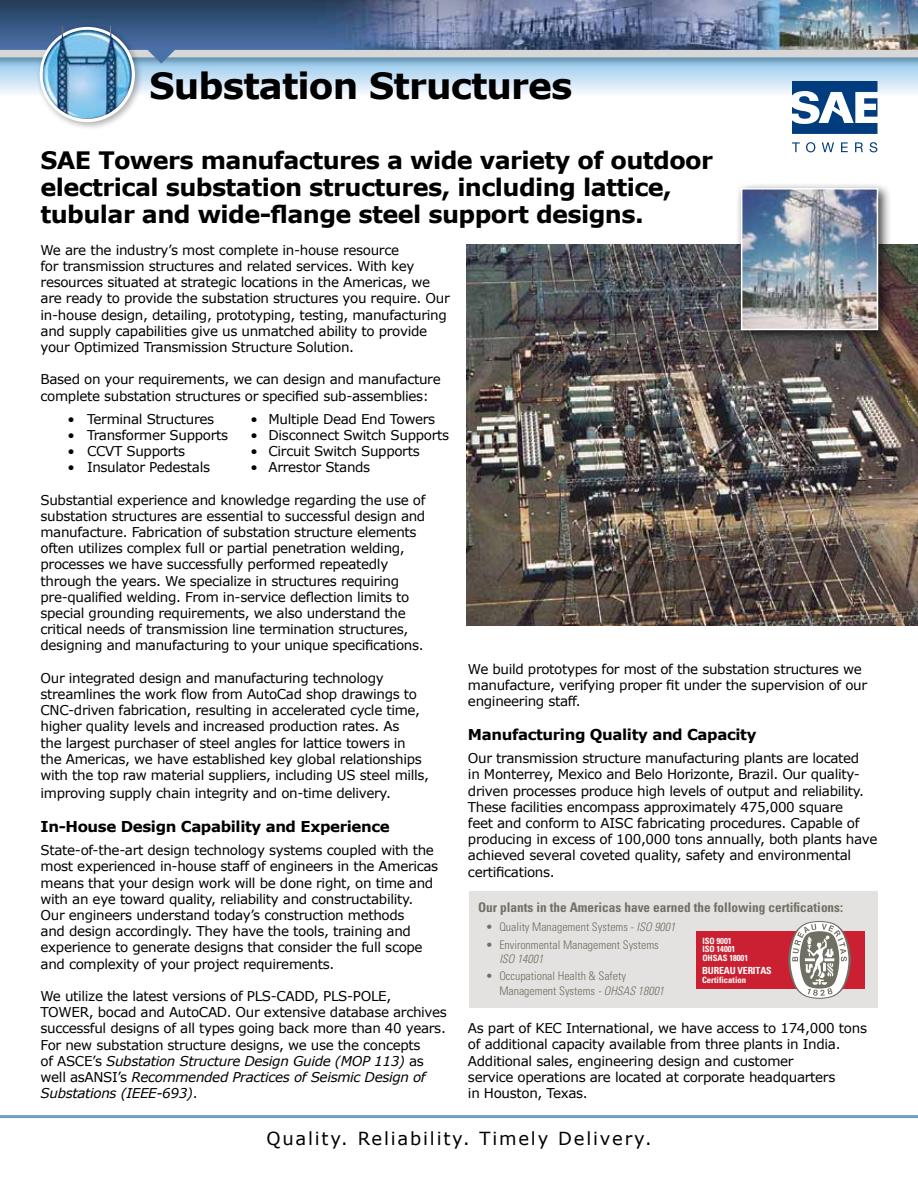
<style>
.page{position:relative;width:918px;height:1188px;background:#fff}
.page>*{position:absolute;margin:0;border:0;box-sizing:border-box;transform-origin:0 0}
.t1{font:700 36px "Verdana";letter-spacing:-.025em;color:#000}
.t2{font:700 24px/27px "Verdana";letter-spacing:-.025em;color:#000}
.t3{font:18px "Verdana";letter-spacing:.1em;color:#000}
.t4{font:700 15px "Verdana";letter-spacing:-.025em;color:#000}
.t5{font:13.5px/16.2px "Verdana";letter-spacing:-.025em;color:#000}
.t6{font:700 condensed 13.35px "Univers";color:#717063}
.t7{font:300 condensed 11.85px/14.2px "Univers";color:#717063}
.t8{font:italic 300 condensed 11.85px "Univers";color:#717063}
.t9{font:700 condensed 9.75px "Univers";letter-spacing:-.015em;color:#fff}
.t10{font:700 condensed 8.7px/8.6px "Univers";letter-spacing:-.01em;color:#fff}
.s1{font-style:italic}
</style>
<div class="page">
<svg style="left:0;top:67px;width:918px;height:39px"></svg>
<img style="left:0;top:0;width:918px;height:48px">
<div style="left:0;top:48px;width:918px;height:19px;background:#000;opacity:.3"></div>
<div style="left:0;top:50px;width:918px;height:7px;background:#d6d7d6"></div>
<svg style="left:146px;top:49px;width:30px;height:15px"></svg>
<svg style="left:792px;top:81px;width:85px;height:71px"></svg>
<div style="left:36px;top:23px;width:107px;height:108px;background:#000;opacity:.3"></div>
<div style="left:40px;top:27px;width:95px;height:95px;background:#fff;border-radius:50%"></div>
<img style="left:43px;top:26px;width:89px;height:93px">
<hr style="left:0;top:1115px;width:918px;height:3px;background:#709fbc">
<img style="left:466px;top:244px;width:452px;height:381px">
<div style="left:735px;top:182px;width:157px;height:162px;background:#000;opacity:.75"></div>
<img style="left:744px;top:191px;width:131px;height:136px">
<div style="left:741px;top:188px;width:137px;height:142px;border:2px solid #fff"></div>
<div style="left:469px;top:891px;width:409px;height:116px;background:#e3e2e0"></div>
<div style="left:697px;top:931px;width:168px;height:58px;background:#ca2031"></div>
<svg style="left:788px;top:921px;width:63px;height:78px"></svg>
<h1 class="t1" style="left:149px;top:63px;width:425px">Substation Structures</h1>
<h2 class="t2" style="left:40px;top:146px;width:674px">SAE Towers manufactures a wide variety of outdoor electrical substation structures, including lattice, tubular and wide-flange steel support designs.</h2>
<p class="t5" style="left:41px;top:241px;width:411px">We are the industry’s most complete in-house resource<br>for transmission structures and related services. With key resources situated at strategic locations in the Americas, we are ready to provide the substation structures you require. Our in-house design, detailing, prototyping, testing, manufacturing and supply capabilities give us unmatched ability to provide your Optimized Transmission Structure Solution.</p>
<p class="t5" style="left:41px;top:371px;width:402px">Based on your requirements, we can design and manufacture complete substation structures or specified sub-assemblies:</p>
<p class="t5" style="left:68px;top:410px;width:148px">• Terminal Structures</p>
<p class="t5" style="left:251px;top:410px;width:186px">• Multiple Dead End Towers</p>
<p class="t5" style="left:68px;top:426px;width:162px">• Transformer Supports</p>
<p class="t5" style="left:251px;top:426px;width:200px">• Disconnect Switch Supports</p>
<p class="t5" style="left:68px;top:443px;width:119px">• CCVT Supports</p>
<p class="t5" style="left:251px;top:443px;width:171px">• Circuit Switch Supports</p>
<p class="t5" style="left:68px;top:459px;width:144px">• Insulator Pedestals</p>
<p class="t5" style="left:251px;top:459px;width:121px">• Arrestor Stands</p>
<p class="t5" style="left:41px;top:491px;width:387px">Substantial experience and knowledge regarding the use of substation structures are essential to successful design and manufacture. Fabrication of substation structure elements often utilizes complex full or partial penetration welding, processes we have successfully performed repeatedly through the years. We specialize in structures requiring pre-qualified welding. From in-service deflection limits to special grounding requirements, we also understand the critical needs of transmission line termination structures, designing and manufacturing to your unique specifications.</p>
<p class="t5" style="left:41px;top:669px;width:390px">Our integrated design and manufacturing technology streamlines the work flow from AutoCad shop drawings to CNC-driven fabrication, resulting in accelerated cycle time, higher quality levels and increased production rates. As<br>the largest purchaser of steel angles for lattice towers in the Americas, we have established key global relationships with the top raw material suppliers, including US steel mills,</p>
<p class="t5" style="left:41px;top:785px;width:352px">improving supply chain integrity and on-time delivery.</p>
<p class="t4" style="left:41px;top:817px;width:351px">In-House Design Capability and Experience</p>
<p class="t5" style="left:41px;top:842px;width:399px">State-of-the-art design technology systems coupled with the most experienced in-house staff of engineers in the Americas means that your design work will be done right, on time and with an eye toward quality, reliability and constructability.<br>Our engineers understand today’s construction methods<br>and design accordingly. They have the tools, training and experience to generate designs that consider the full scope and complexity of your project requirements.</p>
<p class="t5" style="left:41px;top:987px;width:408px">We utilize the latest versions of PLS-CADD, PLS-POLE, TOWER, bocad and AutoCAD. Our extensive database archives successful designs of all types going back more than 40 years.<br>For new substation structure designs, we use the concepts<br>of ASCE’s <span class="s1">Substation Structure Design Guide (MOP 113)</span> as well asANSI’s <span class="s1">Recommended Practices of Seismic Design of Substations (IEEE-693)</span>.</p>
<p class="t5" style="left:468px;top:660px;width:401px">We build prototypes for most of the substation structures we manufacture, verifying proper fit under the supervision of our engineering staff.</p>
<p class="t4" style="left:468px;top:725px;width:290px">Manufacturing Quality and Capacity</p>
<p class="t5" style="left:468px;top:750px;width:411px">Our transmission structure manufacturing plants are located<br>in Monterrey, Mexico and Belo Horizonte, Brazil. Our quality&shy;driven processes produce high levels of output and reliability.<br>These facilities encompass approximately 475,000 square<br>feet and conform to AISC fabricating procedures. Capable of producing in excess of 100,000 tons annually, both plants have achieved several coveted quality, safety and environmental certifications.</p>
<p class="t6" style="left:478px;top:899px;width:367px">Our plants in the Americas have earned the following certifications:</p>
<p class="t7" style="left:486px;top:920px;width:191px">• Quality Management Systems - <span class="s1">ISO 9001</span></p>
<p class="t7" style="left:486px;top:938px;width:175px">• Environmental Management Systems</p>
<p class="t8" style="left:499px;top:952px;width:45px">ISO 14001</p>
<p class="t7" style="left:499px;top:969px;width:166px;text-indent:-14px">• Occupational Health &amp; Safety<br>Management Systems <span class="s1">- OHSAS 18001</span></p>
<p class="t10" style="left:702px;top:936px;width:47px">ISO 9001<br>ISO 14001<br>OHSAS 18001</p>
<p class="t9" style="left:702px;top:964px;width:71px">BUREAU VERITAS</p>
<p class="t10" style="left:702px;top:975px;width:46px">Certification</p>
<p class="t5" style="left:468px;top:1020px;width:401px">As part of KEC International, we have access to 174,000 tons of additional capacity available from three plants in India.<br>Additional sales, engineering design and customer<br>service operations are located at corporate headquarters<br>in Houston, Texas.</p>
<h3 class="t3" style="left:266px;top:1127px;width:387px">Quality. Reliability. Timely Delivery.</h3>
</div>
